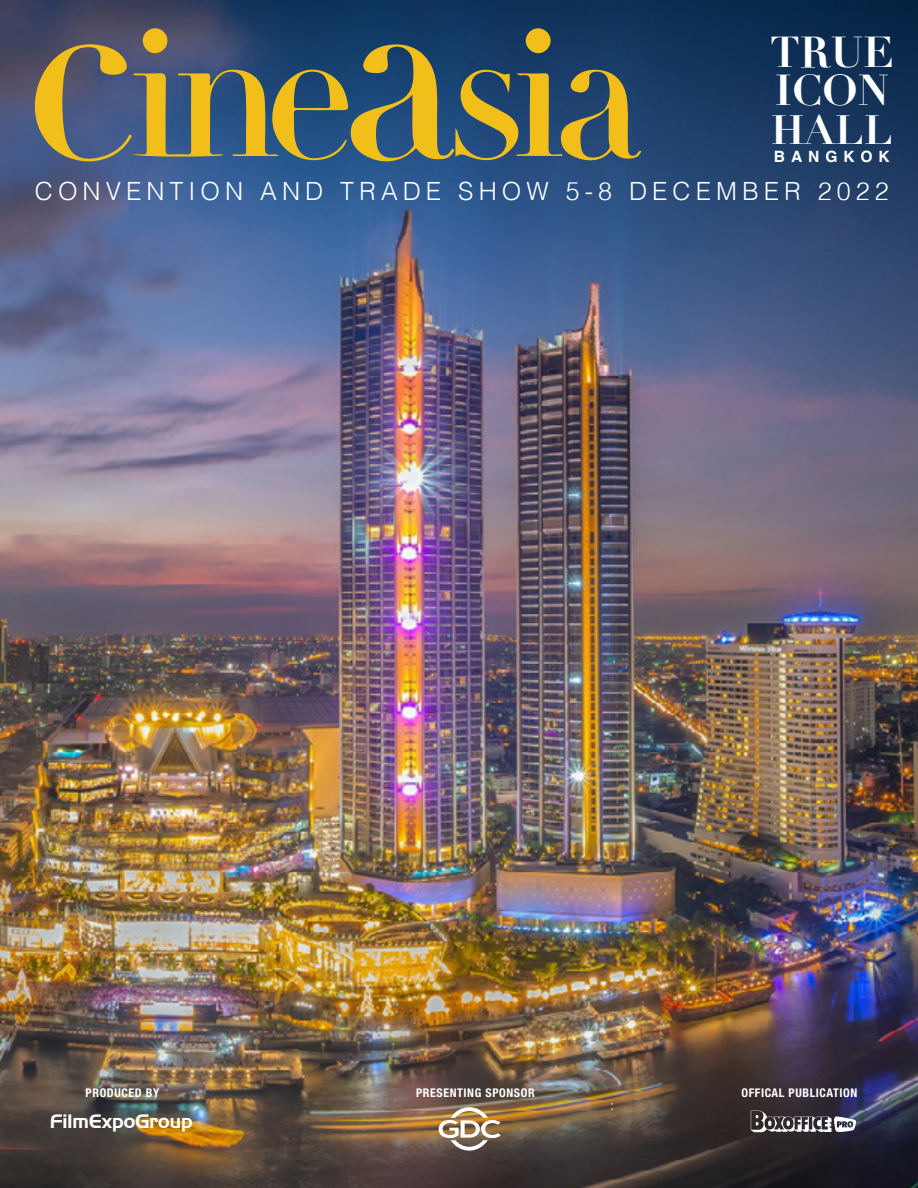
<style>
.page{position:relative;width:918px;height:1188px;background:#fff}
.page>*{position:absolute;margin:0;border:0;box-sizing:border-box;transform-origin:0 0}
.t1{font:700 42.3px/38.1px "Didot";color:#fff}
.t2{font:700 40.05px "Didot";color:#fff}
.t3{font:300 25.05px "Helvetica";letter-spacing:.2em;color:#fff}
.t4{font:18.9px "Handel Gothic BT";color:#fff}
.t5{font:700 15.6px "Helvetica";letter-spacing:.38em;color:#fff}
.t6{font:300 condensed 13.5px "Helvetica Neue LT Std";color:#fff;scale:1.05 1}
.t7{font:700 condensed 12px "Helvetica Neue LT Std";letter-spacing:.05em;color:#fff}
</style>
<div class="page">
<img style="left:0;top:0;width:918px;height:1188px">
<div style="left:143px;top:28px;width:24px;height:25px;background:#f2be1a;border-radius:50%"></div>
<div style="left:526px;top:28px;width:25px;height:26px;background:#f2be1a;border-radius:50%"></div>
<svg style="left:26px;top:39px;width:615px;height:127px"></svg>
<svg style="left:751px;top:1111px;width:106px;height:21px"></svg>
<img style="left:439px;top:1107px;width:62px;height:44px">
<h1 class="t1" style="left:770px;top:33px;width:125px">TRUE<br>ICON</h1>
<h2 class="t2" style="left:771px;top:105px;width:123px">HALL</h2>
<h3 class="t5" style="left:774px;top:144px;width:117px">BANGKOK</h3>
<h3 class="t3" style="left:35px;top:170px;width:855px">CONVENTION AND TRADE SHOW 5-8 DECEMBER 2022</h3>
<p class="t7" style="left:86px;top:1085px;width:75px">PRODUCED BY</p>
<p class="t7" style="left:416px;top:1085px;width:120px">PRESENTING SPONSOR</p>
<p class="t7" style="left:742px;top:1085px;width:117px">OFFICAL PUBLICATION</p>
<h3 class="t4" style="left:50px;top:1109px;width:144px">FilmExpoGroup</h3>
<p class="t6" style="left:610px;top:1098px;width:5px">:</p>
</div>
